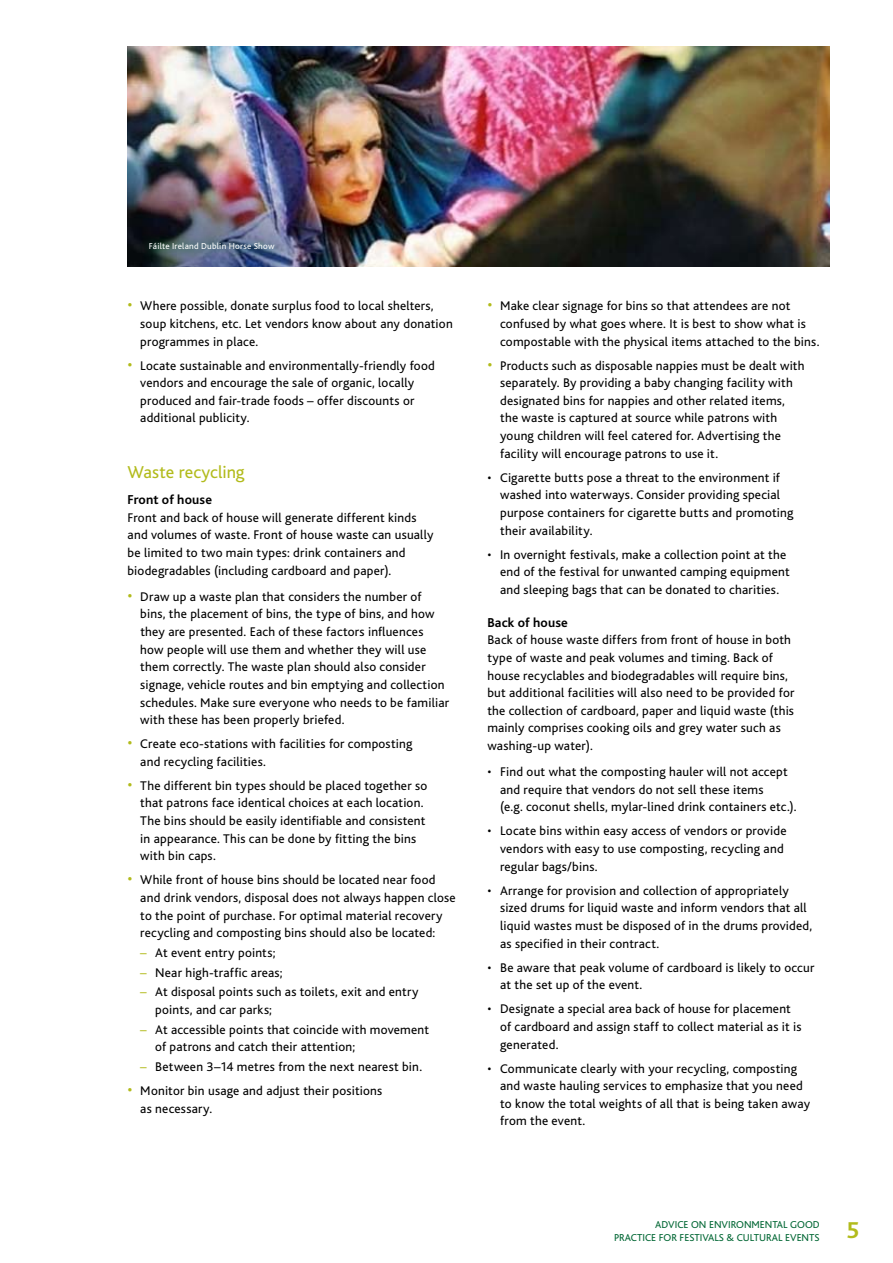
<style>
.page{position:relative;width:893px;height:1263px;background:#fff}
.page>*{position:absolute;margin:0;border:0;box-sizing:border-box;transform-origin:0 0}
.t1{font:18px "Bliss";letter-spacing:-.005em;color:#b2bb1c}
.t2{font:700 13.5px "Bliss";letter-spacing:.015em;color:#000}
.t3{font:13.2px/17.7px "Bliss";letter-spacing:.015em;color:#000}
.t4{font:10.5px/12.6px "Bliss";color:#063;text-align:right}
.t5{font:9px "Bliss";letter-spacing:.03em;color:#fff}
.s1{font-size:16.5px;color:#b2bb1c}
.s2{color:#b2bb1c}
</style>
<div class="page">
<img style="left:128px;top:47px;width:701px;height:219px">
<svg style="left:139px;top:233px;width:145px;height:27px;background:#4b5c71"></svg>
<p class="t5" style="left:149px;top:242px;width:127px">Fáilte Ireland Dublin Horse Show</p>
<p class="t3" style="left:140px;top:297px;width:314px;text-indent:-13px"><span class="s1">•</span> Where possible, donate surplus food to local shelters, soup kitchens, etc. Let vendors know about any donation programmes in place.</p>
<p class="t3" style="left:140px;top:357px;width:296px;text-indent:-13px"><span class="s1">•</span> Locate sustainable and environmentally-friendly food vendors and encourage the sale of organic, locally produced and fair-trade foods – offer discounts or additional publicity.</p>
<p class="t1" style="left:128px;top:462px;width:119px">Waste recycling</p>
<p class="t2" style="left:128px;top:493px;width:86px">Front of house</p>
<p class="t3" style="left:128px;top:509px;width:307px">Front and back of house will generate different kinds and volumes of waste. Front of house waste can usually be limited to two main types: drink containers and biodegradables (including cardboard and paper).</p>
<p class="t3" style="left:140px;top:588px;width:310px;text-indent:-13px"><span class="s1">•</span> Draw up a waste plan that considers the number of bins, the placement of bins, the type of bins, and how they are presented. Each of these factors influences how people will use them and whether they will use them correctly. The waste plan should also consider signage, vehicle routes and bin emptying and collection schedules. Make sure everyone who needs to be familiar with these has been properly briefed.</p>
<p class="t3" style="left:140px;top:735px;width:274px;text-indent:-13px"><span class="s1">•</span> Create eco-stations with facilities for composting and recycling facilities.</p>
<p class="t3" style="left:140px;top:777px;width:288px;text-indent:-13px"><span class="s1">•</span> The different bin types should be placed together so that patrons face identical choices at each location.<br>The bins should be easily identifiable and consistent in appearance. This can be done by fitting the bins with bin caps.</p>
<p class="t3" style="left:140px;top:871px;width:317px;text-indent:-13px"><span class="s1">•</span> While front of house bins should be located near food and drink vendors, disposal does not always happen close to the point of purchase. For optimal material recovery recycling and composting bins should also be located:</p>
<p class="t3" style="left:140px;top:944px;width:137px"><span class="s2">–</span> At event entry points;</p>
<p class="t3" style="left:140px;top:964px;width:144px"><span class="s2">–</span> N ear high-traffic areas;</p>
<p class="t3" style="left:155px;top:983px;width:265px;text-indent:-15px"><span class="s2">–</span> At disposal points such as toilets, exit and entry points, and car parks;</p>
<p class="t3" style="left:155px;top:1021px;width:276px;text-indent:-15px"><span class="s2">–</span> At accessible points that coincide with movement of patrons and catch their attention;</p>
<p class="t3" style="left:140px;top:1058px;width:283px"><span class="s2">–</span> Between 3–14 metres from the next nearest bin.</p>
<p class="t3" style="left:140px;top:1082px;width:243px;text-indent:-13px"><span class="s1">•</span> Monitor bin usage and adjust their positions as necessary.</p>
<p class="t3" style="left:500px;top:297px;width:321px;text-indent:-13px"><span class="s1">•</span> Make clear signage for bins so that attendees are not confused by what goes where. It is best to show what is compostable with the physical items attached to the bins.</p>
<p class="t3" style="left:500px;top:357px;width:306px;text-indent:-13px"><span class="s1">•</span> Products such as disposable nappies must be dealt with separately. By providing a baby changing facility with designated bins for nappies and other related items, the waste is captured at source while patrons with young children will feel catered for. Advertising the facility will encourage patrons to use it.</p>
<p class="t3" style="left:500px;top:469px;width:295px;text-indent:-13px">• Cigarette butts pose a threat to the environment if washed into waterways. Consider providing special purpose containers for cigarette butts and promoting their availability.</p>
<p class="t3" style="left:500px;top:546px;width:291px;text-indent:-13px">• In overnight festivals, make a collection point at the end of the festival for unwanted camping equipment and sleeping bags that can be donated to charities.</p>
<p class="t2" style="left:487px;top:615px;width:82px">Back of house</p>
<p class="t3" style="left:487px;top:631px;width:309px">Back of house waste differs from front of house in both type of waste and peak volumes and timing. Back of house recyclables and biodegradables will require bins, but additional facilities will also need to be provided for the collection of cardboard, paper and liquid waste (this mainly comprises cooking oils and grey water such as washing-up water).</p>
<p class="t3" style="left:500px;top:763px;width:298px;text-indent:-13px">• Find out what the composting hauler will not accept and require that vendors do not sell these items<br>(e.g. coconut shells, mylar-lined drink containers etc.).</p>
<p class="t3" style="left:500px;top:823px;width:288px;text-indent:-13px">• Locate bins within easy access of vendors or provide vendors with easy to use composting, recycling and regular bags/bins.</p>
<p class="t3" style="left:500px;top:882px;width:314px;text-indent:-13px">• Arrange for provision and collection of appropriately sized drums for liquid waste and inform vendors that all liquid wastes must be disposed of in the drums provided, as specified in their contract.</p>
<p class="t3" style="left:500px;top:959px;width:316px;text-indent:-13px">• Be aware that peak volume of cardboard is likely to occur at the set up of the event.</p>
<p class="t3" style="left:500px;top:1000px;width:303px;text-indent:-13px">• Designate a special area back of house for placement of cardboard and assign staff to collect material as it is generated.</p>
<p class="t3" style="left:500px;top:1060px;width:311px;text-indent:-13px">• Communicate clearly with your recycling, composting and waste hauling services to emphasize that you need to know the total weights of all that is being taken away from the event.</p>
<p class="t4" style="left:614px;top:1218px;width:207px">Advice on envi ronm ental good practice for Festivals &amp; Cultural Events</p>
</div>
